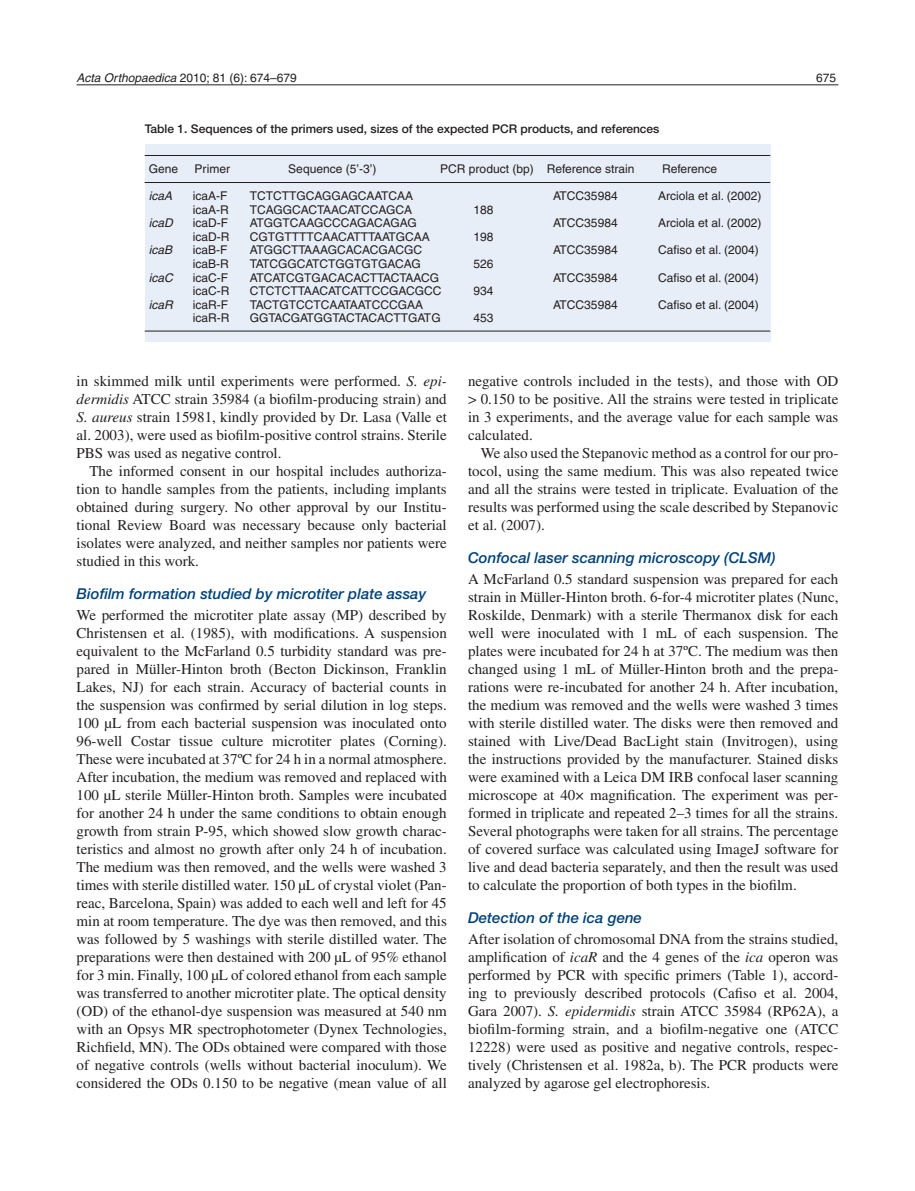
<style>
.page{position:relative;width:915px;height:1191px;background:#fff}
.page>*{position:absolute;margin:0;border:0;box-sizing:border-box;transform-origin:0 0}
._4-Brödstart{font:15px/18px "Times";color:#231f20;text-align:justify}
._5-Brödtext{font:15px/18px "Times";color:#231f20;text-align:justify}
._3-Underrubrik{font:italic 500 15px "Helvetica Neue";color:#004279}
.Tabelltext{font:12px "Helvetica";color:#231f20}
._9-Tabellhuvud{font:500 12px "Helvetica Neue";color:#231f20}
.Tabelltext-2{font:italic 12px "Helvetica";color:#231f20}
.s1{font-style:italic}
</style>
<div class="page">
<hr style="left:77px;top:85px;width:761px;height:1px;background:#231f20">
<div style="left:145px;top:144px;width:625px;height:198px;background:#e8eef8"></div>
<hr style="left:145px;top:155px;width:625px;height:1px;background:#231f20">
<hr style="left:145px;top:182px;width:625px;height:1px;background:#231f20">
<hr style="left:145px;top:331px;width:625px;height:1px;background:#231f20">
<p class="Tabelltext" style="left:77px;top:71px;width:222px"><span class="s1">Acta Orthopaedica</span> 2010; 81 (6): 674–679</p>
<p class="Tabelltext" style="left:816px;top:71px;width:22px">675</p>
<p class="_9-Tabellhuvud" style="left:145px;top:121px;width:516px">Table 1. Sequences of the primers used, sizes of the expected PCR products, and references</p>
<p class="Tabelltext" style="left:149px;top:162px;width:31px">Gene</p>
<p class="Tabelltext" style="left:194px;top:162px;width:37px">Primer</p>
<p class="Tabelltext" style="left:288px;top:162px;width:90px">Sequence (5’-3’)</p>
<p class="Tabelltext" style="left:440px;top:162px;width:195px">PCR product (bp) Reference strain</p>
<p class="Tabelltext" style="left:662px;top:162px;width:56px">Reference</p>
<p class="Tabelltext-2" style="left:149px;top:189px;width:25px">icaA</p>
<p class="Tabelltext" style="left:193px;top:189px;width:36px">icaA-F</p>
<p class="Tabelltext" style="left:250px;top:189px;width:165px">TCTCTTGCAGGAGCAATCAA</p>
<p class="Tabelltext" style="left:553px;top:189px;width:66px">ATCC35984</p>
<p class="Tabelltext" style="left:658px;top:189px;width:105px">Arciola et al. (2002)</p>
<p class="Tabelltext" style="left:193px;top:203px;width:37px">icaA-R</p>
<p class="Tabelltext" style="left:250px;top:203px;width:164px">TCAGGCACTAACATCCAGCA</p>
<p class="Tabelltext" style="left:473px;top:203px;width:22px">188</p>
<p class="Tabelltext-2" style="left:149px;top:216px;width:25px">icaD</p>
<p class="Tabelltext" style="left:193px;top:216px;width:37px">icaD-F</p>
<p class="Tabelltext" style="left:250px;top:216px;width:168px">ATGGTCAAGCCCAGACAGAG</p>
<p class="Tabelltext" style="left:553px;top:216px;width:66px">ATCC35984</p>
<p class="Tabelltext" style="left:658px;top:216px;width:105px">Arciola et al. (2002)</p>
<p class="Tabelltext" style="left:193px;top:230px;width:38px">icaD-R</p>
<p class="Tabelltext" style="left:250px;top:230px;width:181px">CGTGTTTTCAACATTTAATGCAA</p>
<p class="Tabelltext" style="left:473px;top:230px;width:22px">198</p>
<p class="Tabelltext-2" style="left:149px;top:243px;width:25px">icaB</p>
<p class="Tabelltext" style="left:193px;top:243px;width:36px">icaB-F</p>
<p class="Tabelltext" style="left:250px;top:243px;width:174px">ATGGCTTAAAGCACACGACGC</p>
<p class="Tabelltext" style="left:553px;top:243px;width:66px">ATCC35984</p>
<p class="Tabelltext" style="left:658px;top:243px;width:102px">Cafiso et al. (2004)</p>
<p class="Tabelltext" style="left:193px;top:257px;width:37px">icaB-R</p>
<p class="Tabelltext" style="left:250px;top:257px;width:172px">TATCGGCATCTGGTGTGACAG</p>
<p class="Tabelltext" style="left:473px;top:257px;width:22px">526</p>
<p class="Tabelltext-2" style="left:149px;top:270px;width:25px">icaC</p>
<p class="Tabelltext" style="left:193px;top:270px;width:37px">icaC-F</p>
<p class="Tabelltext" style="left:250px;top:270px;width:191px">ATCATCGTGACACACTTACTAACG</p>
<p class="Tabelltext" style="left:553px;top:270px;width:66px">ATCC35984</p>
<p class="Tabelltext" style="left:658px;top:270px;width:102px">Cafiso et al. (2004)</p>
<p class="Tabelltext" style="left:193px;top:284px;width:38px">icaC-R</p>
<p class="Tabelltext" style="left:250px;top:284px;width:193px">CTCTCTTAACATCATTCCGACGCC</p>
<p class="Tabelltext" style="left:473px;top:284px;width:22px">934</p>
<p class="Tabelltext-2" style="left:149px;top:297px;width:25px">icaR</p>
<p class="Tabelltext" style="left:193px;top:297px;width:37px">icaR-F</p>
<p class="Tabelltext" style="left:250px;top:297px;width:175px">TACTGTCCTCAATAATCCCGAA</p>
<p class="Tabelltext" style="left:553px;top:297px;width:66px">ATCC35984</p>
<p class="Tabelltext" style="left:658px;top:297px;width:102px">Cafiso et al. (2004)</p>
<p class="Tabelltext" style="left:193px;top:311px;width:38px">icaR-R</p>
<p class="Tabelltext" style="left:250px;top:311px;width:192px">GGTACGATGGTACTACACTTGATG</p>
<p class="Tabelltext" style="left:473px;top:311px;width:22px">453</p>
<p class="_5-Brödtext" style="left:77px;top:371px;width:371px">in skimmed milk until experiments were performed. <span class="s1">S. epi&shy;dermidis</span> ATCC strain 35984 (a biofilm-producing strain) and <span class="s1">S. aureus</span> strain 15981, kindly provided by Dr. Lasa (Valle et al. 2003), were used as biofilm-positive control strains. Sterile PBS was used as negative control.</p>
<p class="_5-Brödtext" style="left:77px;top:461px;width:371px;text-indent:13px">The informed consent in our hospital includes authoriza&shy;tion to handle samples from the patients, including implants obtained during surgery. No other approval by our Institu&shy;tional Review Board was necessary because only bacterial isolates were analyzed, and neither samples nor patients were studied in this work.</p>
<p class="_3-Underrubrik" style="left:77px;top:584px;width:351px">Biofilm formation studied by microtiter plate assay</p>
<p class="_4-Brödstart" style="left:77px;top:605px;width:371px">We performed the microtiter plate assay (MP) described by Christensen et al. (1985), with modifications. A suspension equivalent to the McFarland 0.5 turbidity standard was pre&shy;pared in Müller-Hinton broth (Becton Dickinson, Franklin Lakes, NJ) for each strain. Accuracy of bacterial counts in the suspension was confirmed by serial dilution in log steps.<br>100 µL from each bacterial suspension was inoculated onto 96-well Costar tissue culture microtiter plates (Corning).<br>These were incubated at 37ºC for 24 h in a normal atmosphere.<br>After incubation, the medium was removed and replaced with 100 µL sterile Müller-Hinton broth. Samples were incubated for another 24 h under the same conditions to obtain enough growth from strain P-95, which showed slow growth charac&shy;teristics and almost no growth after only 24 h of incubation.<br>The medium was then removed, and the wells were washed 3 times with sterile distilled water. 150 µL of crystal violet (Pan&shy;reac, Barcelona, Spain) was added to each well and left for 45 min at room temperature. The dye was then removed, and this was followed by 5 washings with sterile distilled water. The preparations were then destained with 200 µL of 95% ethanol for 3 min. Finally, 100 µL of colored ethanol from each sample was transferred to another microtiter plate. The optical density (OD) of the ethanol-dye suspension was measured at 540 nm with an Opsys MR spectrophotometer (Dynex Technologies, Richfield, MN). The ODs obtained were compared with those of negative controls (wells without bacterial inoculum). We considered the ODs 0.150 to be negative (mean value of all</p>
<p class="_4-Brödstart" style="left:468px;top:371px;width:371px">negative controls included in the tests), and those with OD &gt; 0.150 to be positive. All the strains were tested in triplicate in 3 experiments, and the average value for each sample was calculated.</p>
<p class="_5-Brödtext" style="left:468px;top:443px;width:371px;text-indent:13px">We also used the Stepanovic method as a control for our pro&shy;tocol, using the same medium. This was also repeated twice and all the strains were tested in triplicate. Evaluation of the results was performed using the scale described by Stepanovic et al. (2007).</p>
<p class="_3-Underrubrik" style="left:468px;top:548px;width:309px">Confocal laser scanning microscopy (CLSM)</p>
<p class="_4-Brödstart" style="left:468px;top:569px;width:371px">A McFarland 0.5 standard suspension was prepared for each strain in Müller-Hinton broth. 6-for-4 microtiter plates (Nunc, Roskilde, Denmark) with a sterile Thermanox disk for each well were inoculated with 1 mL of each suspension. The plates were incubated for 24 h at 37ºC. The medium was then changed using 1 mL of Müller-Hinton broth and the prepa&shy;rations were re-incubated for another 24 h. After incubation, the medium was removed and the wells were washed 3 times with sterile distilled water. The disks were then removed and stained with Live/Dead BacLight stain (Invitrogen), using the instructions provided by the manufacturer. Stained disks were examined with a Leica DM IRB confocal laser scanning microscope at 40× magnification. The experiment was per&shy;formed in triplicate and repeated 2–3 times for all the strains.<br>Several photographs were taken for all strains. The percentage of covered surface was calculated using ImageJ software for live and dead bacteria separately, and then the result was used to calculate the proportion of both types in the biofilm.</p>
<p class="_3-Underrubrik" style="left:468px;top:908px;width:175px">Detection of the ica gene</p>
<p class="_4-Brödstart" style="left:468px;top:929px;width:371px">After isolation of chromosomal DNA from the strains studied, amplification of <span class="s1">icaR</span> and the 4 genes of the <span class="s1">ica</span> operon was performed by PCR with specific primers (Table 1), accord&shy;ing to previously described protocols (Cafiso et al. 2004, Gara 2007). <span class="s1">S. epidermidis</span> strain ATCC 35984 (RP62A), a biofilm-forming strain, and a biofilm-negative one (ATCC 12228) were used as positive and negative controls, respec&shy;tively (Christensen et al. 1982a, b). The PCR products were analyzed by agarose gel electrophoresis.</p>
</div>
